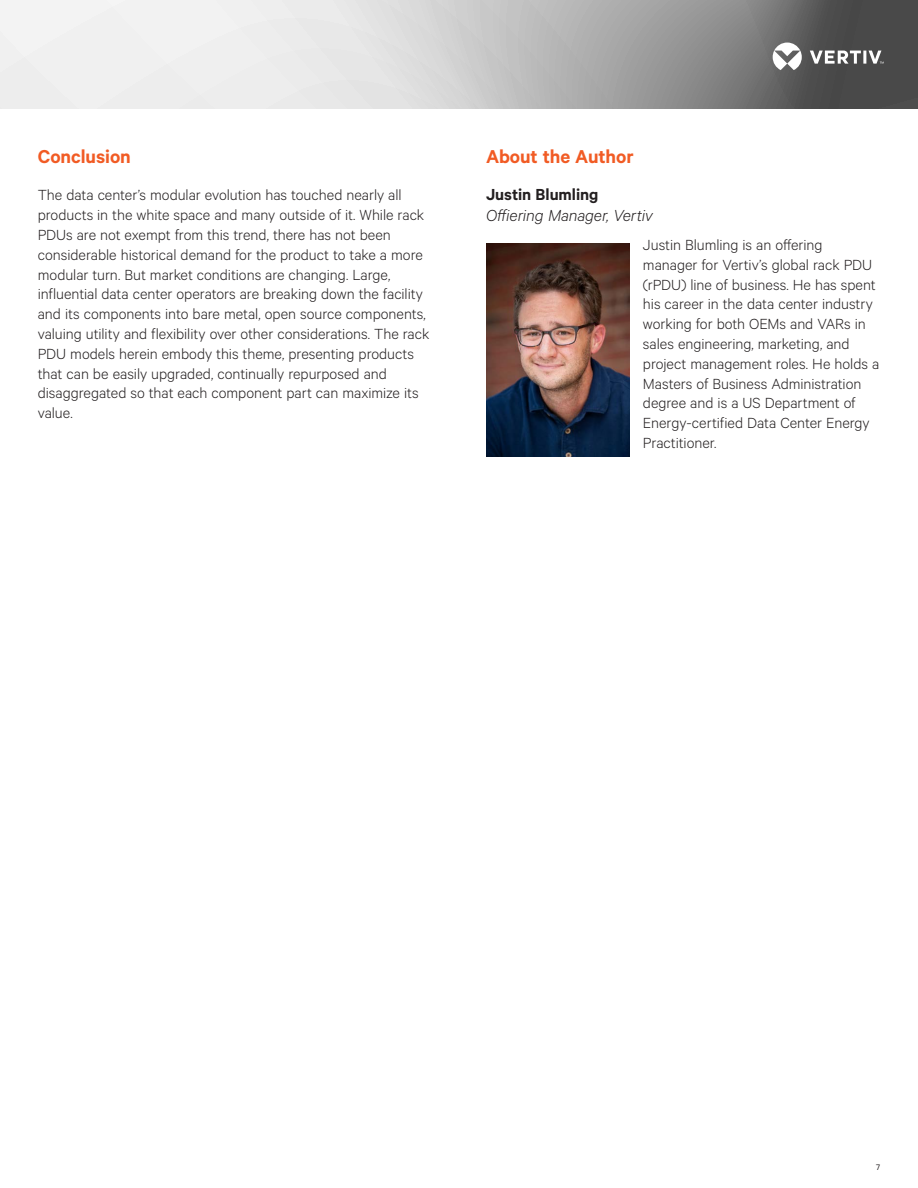
<style>
.page{position:relative;width:918px;height:1188px;background:#fff}
.page>*{position:absolute;margin:0;border:0;box-sizing:border-box;transform-origin:0 0}
.t1{font:600 21px "Calibre";color:#f15b24}
.t2{font:italic 300 18px "Calibre";letter-spacing:-.005em;color:#231f20}
.t3{font:600 18px "Calibre";letter-spacing:-.005em;color:#231f20}
.t4{font:300 16.5px/19.8px "Calibre";color:#231f20}
.t5{font:9px "Calibre";color:#231f20}
</style>
<div class="page">
<svg style="left:0;top:0;width:918px;height:109px"></svg>
<svg style="left:773px;top:43px;width:111px;height:27px"></svg>
<img style="left:486px;top:243px;width:143px;height:213px">
<p class="t1" style="left:38px;top:144px;width:95px">Conclusion</p>
<p class="t4" style="left:38px;top:185px;width:393px">The data center’s modular evolution has touched nearly all products in the white space and many outside of it. While rack PDUs are not exempt from this trend, there has not been considerable historical demand for the product to take a more modular turn. But market conditions are changing. Large, influential data center operators are breaking down the facility and its components into bare metal, open source components, valuing utility and flexibility over other considerations. The rack PDU models herein embody this theme, presenting products that can be easily upgraded, continually repurposed and disaggregated so that each component part can maximize its value.</p>
<p class="t1" style="left:486px;top:144px;width:149px">About the Author</p>
<p class="t3" style="left:486px;top:183px;width:114px">Justin Blumling</p>
<p class="t2" style="left:486px;top:205px;width:168px">Offiering Manager, Vertiv</p>
<p class="t4" style="left:643px;top:234px;width:238px">Justin Blumling is an offering manager for Vertiv’s global rack PDU (rPDU) line of business. He has spent his career in the data center industry working for both OEMs and VARs in sales engineering, marketing, and project management roles. He holds a Masters of Business Administration degree and is a US Department of Energy-certified Data Center Energy Practitioner.</p>
<p class="t5" style="left:876px;top:1162px;width:5px">7</p>
</div>
